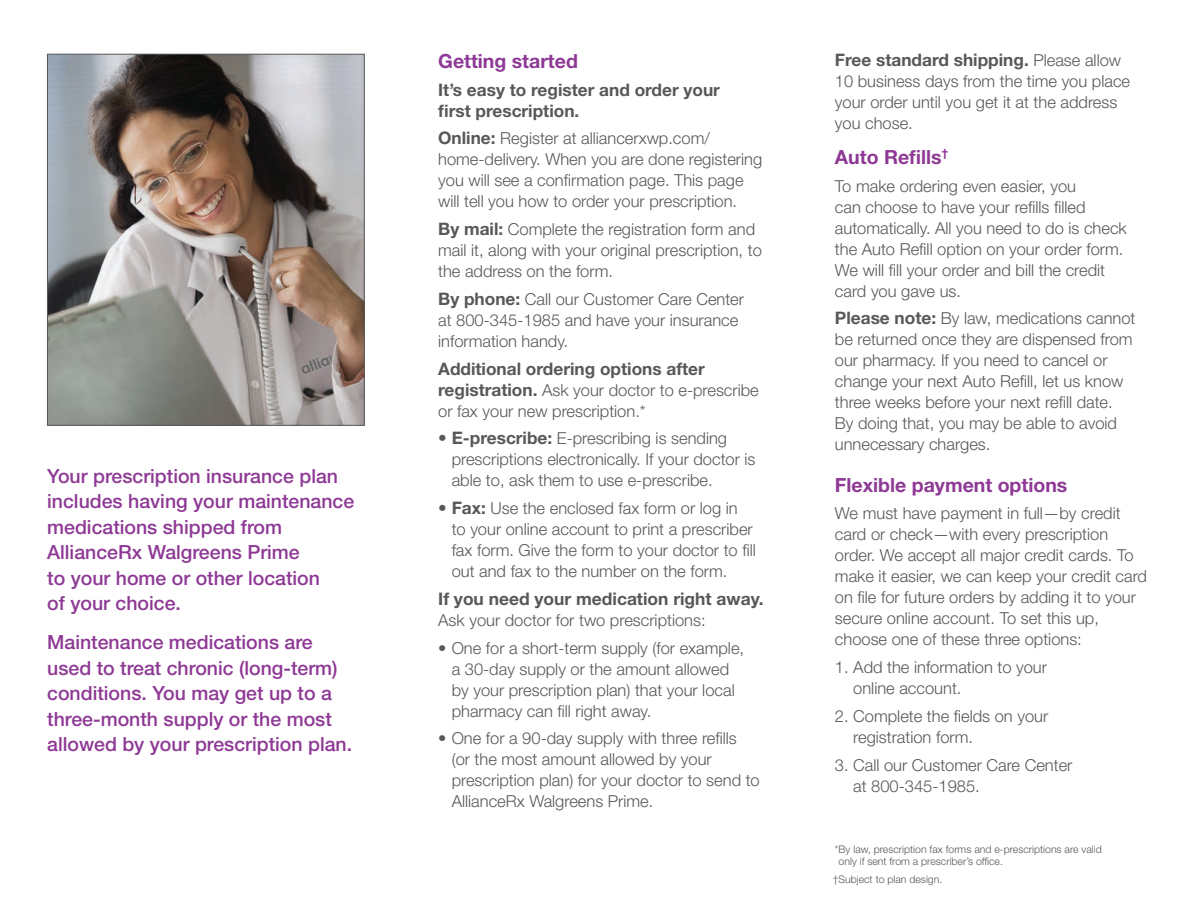
<style>
.page{position:relative;width:1188px;height:918px;background:#fff}
.page>*{position:absolute;margin:0;border:0;box-sizing:border-box;transform-origin:0 0}
.t1{font:500 19.5px/25.5px "Helvetica Neue LT Std";color:#8e3995}
.t2{font:700 19.5px "Helvetica Neue LT Std";color:#8e3995}
.t3{font:700 17.4px "Helvetica Neue LT Std";color:#57585a}
.t4{font:700 17.25px "Helvetica Neue LT Std";color:#57585a}
.t5{font:300 16.5px/21px "Helvetica Neue LT Std";color:#57585a}
.t6{font:300 10.5px/12px "Helvetica Neue LT Std";color:#57585a}
.s1{font-weight:700;font-size:17.25px}
.s2{font-weight:500;font-size:17.25px}
.s3{font-weight:500}
.s4{font-weight:300;font-size:16.5px}
</style>
<div class="page">
<img style="left:49px;top:56px;width:313px;height:368px">
<div style="left:47px;top:54px;width:317px;height:372px;border:1px solid #57585a"></div>
<p class="t1" style="left:47px;top:463px;width:309px">Your prescription insurance plan includes having your maintenance medications shipped from<br>AllianceRx Walgreens Prime<br>to your home or other location<br>of your choice.</p>
<p class="t1" style="left:47px;top:629px;width:306px">Maintenance medications are used to treat chronic (long-term) conditions. You may get up to a three-month supply or the most allowed by your prescription plan.</p>
<p class="t2" style="left:438px;top:49px;width:141px">Getting started</p>
<p class="t4" style="left:438px;top:79px;width:283px">It’s easy to register and order your</p>
<p class="t4" style="left:438px;top:100px;width:143px">frst prescription.</p>
<p class="t5" style="left:438px;top:128px;width:326px"><span class="s1">Online:</span> Register at alliancerxwp.com/ home-delivery. When you are done registering you will see a confrmation page. This page will tell you how to order your prescription.</p>
<p class="t5" style="left:438px;top:218px;width:325px"><span class="s1">By mail:</span> Complete the registration form and mail it, along with your original prescription, to the address on the form.</p>
<p class="t5" style="left:438px;top:288px;width:307px"><span class="s1">By phone:</span> Call our Customer Care Center at 800-345-1985 and have your insurance information handy.</p>
<p class="t4" style="left:438px;top:358px;width:268px">Additional ordering options after</p>
<p class="t5" style="left:438px;top:379px;width:322px"><span class="s1">registration.</span> Ask your doctor to e-prescribe or fax your new prescription.*</p>
<p class="t5" style="left:452px;top:428px;width:305px;text-indent:-14px"><span class="s2">•</span> <span class="s1">E-prescribe:</span> E-prescribing is sending prescriptions electronically. If your doctor is able to, ask them to use e-prescribe.</p>
<p class="t5" style="left:452px;top:497px;width:306px;text-indent:-14px"><span class="s2">•</span> <span class="s1">Fax:</span> Use the enclosed fax form or log in to your online account to print a prescriber fax form. Give the form to your doctor to fll out and fax to the number on the form.</p>
<p class="t3" style="left:438px;top:588px;width:327px">If you need your medication right away.</p>
<p class="t5" style="left:438px;top:609px;width:269px">Ask your doctor for two prescriptions:</p>
<p class="t5" style="left:452px;top:637px;width:294px;text-indent:-13px"><span class="s3">•</span> One for a short-term supply (for example, a 30-day supply or the amount allowed by your prescription plan) that your local pharmacy can fll right away.</p>
<p class="t5" style="left:452px;top:728px;width:310px;text-indent:-13px"><span class="s3">•</span> One for a 90-day supply with three reflls<br>(or the most amount allowed by your prescription plan) for your doctor to send to AllianceRx Walgreens Prime.</p>
<p class="t4" style="left:835px;top:49px;width:288px">Free standard shipping. <span class="s4">Please allow</span></p>
<p class="t5" style="left:835px;top:71px;width:297px">10 business days from the time you place your order until you get it at the address you chose.</p>
<p class="t2" style="left:835px;top:145px;width:115px">Auto Reflls<sup>†</sup></p>
<p class="t5" style="left:835px;top:175px;width:293px">To make ordering even easier, you<br>can choose to have your reflls flled automatically. All you need to do is check the Auto Refll option on your order form.<br>We will fll your order and bill the credit card you gave us.</p>
<p class="t5" style="left:835px;top:308px;width:302px"><span class="s1">Please note:</span> By law, medications cannot be returned once they are dispensed from our pharmacy. If you need to cancel or change your next Auto Refll, let us know three weeks before your next refll date.<br>By doing that, you may be able to avoid unnecessary charges.</p>
<p class="t2" style="left:835px;top:473px;width:234px">Flexible payment options</p>
<p class="t5" style="left:835px;top:503px;width:314px">We must have payment in full—by credit card or check—with every prescription order. We accept all major credit cards. To make it easier, we can keep your credit card on fle for future orders by adding it to your secure online account. To set this up, choose one of these three options:</p>
<p class="t5" style="left:853px;top:656px;width:195px;text-indent:-18px">1. Add the information to your online account.</p>
<p class="t5" style="left:853px;top:705px;width:196px;text-indent:-18px">2. Complete the felds on your registration form.</p>
<p class="t5" style="left:853px;top:754px;width:221px;text-indent:-18px">3. Call our Customer Care Center at 800-345-1985.</p>
<p class="t6" style="left:839px;top:843px;width:265px;text-indent:-4px">*By law, prescription fax forms and e-prescriptions are valid only if sent from a prescriber’s offce.</p>
<p class="t6" style="left:833px;top:873px;width:111px">†Subject to plan design.</p>
</div>
